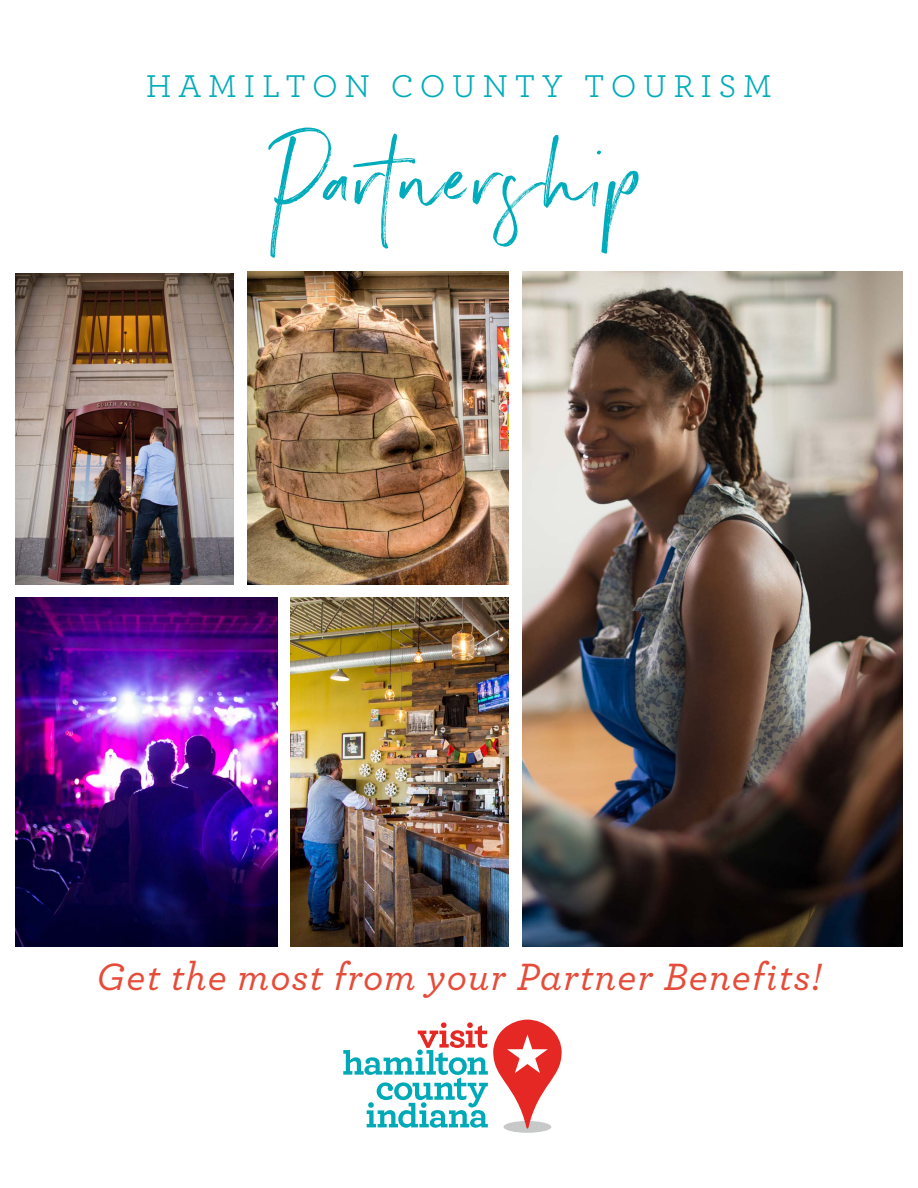
<style>
.page{position:relative;width:918px;height:1188px;background:#fff}
.page>*{position:absolute;margin:0;border:0;box-sizing:border-box;transform-origin:0 0}
.t1{font:135px "Wild Spirit";letter-spacing:.03em;color:#00acbb}
.t2{font:italic 500 39.9px "Archer";letter-spacing:.03em;color:#e54c39}
.t3{font:33px "Archer";letter-spacing:.2em;color:#00acbb}
</style>
<div class="page">
<div style="left:504px;top:1121px;width:47px;height:12px;background:#c7c9c8;border-radius:50%"></div>
<svg style="left:343px;top:1020px;width:219px;height:109px"></svg>
<img style="left:15px;top:273px;width:218px;height:312px">
<img style="left:522px;top:272px;width:381px;height:674px">
<img style="left:247px;top:272px;width:262px;height:313px">
<img style="left:290px;top:598px;width:219px;height:349px">
<img style="left:15px;top:598px;width:263px;height:349px">
<p class="t3" style="left:146px;top:63px;width:628px">HAMILTON COUNTY TOURISM</p>
<h1 class="t1" style="left:274px;top:112px;width:371px">Partnership</h1>
<p class="t2" style="left:97px;top:948px;width:726px">Get the most from your Partner Benefits!</p>
</div>
